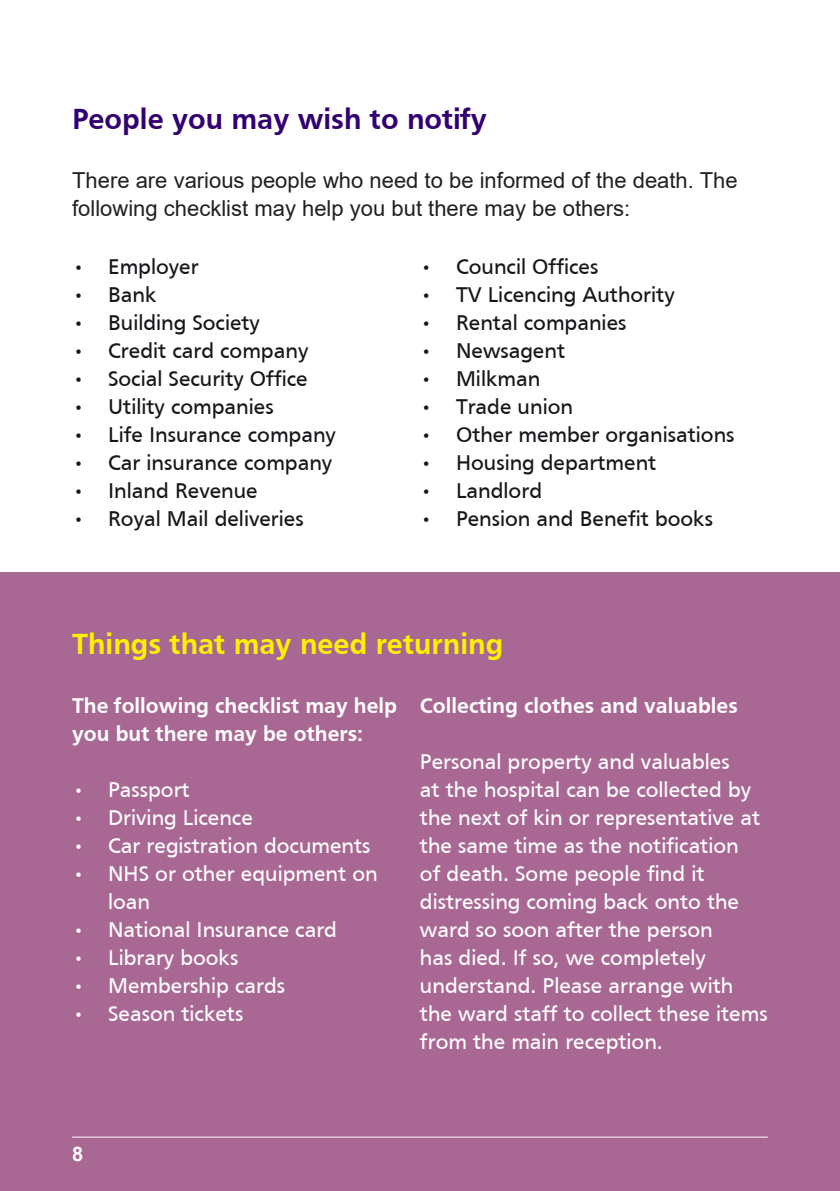
<style>
.page{position:relative;width:840px;height:1191px;background:#fff}
.page>*{position:absolute;margin:0;border:0;box-sizing:border-box;transform-origin:0 0}
.t1{font:700 30px "Frutiger";color:#fff101}
.t2{font:700 30px "Frutiger";color:#330072}
.t3{font:22px/28px "Frutiger";color:#fff}
.t4{font:22px "Frutiger";color:#17151a}
.t5{font:22px/28px "Arial";color:#231f20}
.t6{font:700 22px/28px "Frutiger";color:#fff}
.t7{font:700 20px "Arial";color:#fff}
</style>
<div class="page">
<div style="left:0;top:573px;width:839px;height:618px;background:#a96793"></div>
<hr style="left:72px;top:1136px;width:695px;height:1px;background:#fff">
<p class="t2" style="left:72px;top:101px;width:416px">People you may wish to notify</p>
<p class="t5" style="left:72px;top:166px;width:666px">There are various people who need to be informed of the death. The following checklist may help you but there may be others:</p>
<p class="t4" style="left:72px;top:254px;width:128px">• Employer</p>
<p class="t4" style="left:72px;top:282px;width:86px">• Bank</p>
<p class="t4" style="left:72px;top:310px;width:189px">• Building Society</p>
<p class="t4" style="left:72px;top:338px;width:238px">• Credit card company</p>
<p class="t4" style="left:72px;top:366px;width:237px">• Social Security Office</p>
<p class="t4" style="left:72px;top:394px;width:203px">• Utility companies</p>
<p class="t4" style="left:72px;top:422px;width:265px">• Life Insurance company</p>
<p class="t4" style="left:72px;top:450px;width:261px">• Car insurance company</p>
<p class="t4" style="left:72px;top:478px;width:187px">• Inland Revenue</p>
<p class="t4" style="left:72px;top:506px;width:233px">• Royal Mail deliveries</p>
<p class="t4" style="left:420px;top:254px;width:180px">• Council Offices</p>
<p class="t4" style="left:420px;top:282px;width:256px">• TV Licencing Authority</p>
<p class="t4" style="left:420px;top:310px;width:208px">• Rental companies</p>
<p class="t4" style="left:420px;top:338px;width:146px">• Newsagent</p>
<p class="t4" style="left:420px;top:366px;width:122px">• Milkman</p>
<p class="t4" style="left:420px;top:394px;width:154px">• Trade union</p>
<p class="t4" style="left:420px;top:422px;width:316px">• Other member organisations</p>
<p class="t4" style="left:420px;top:450px;width:238px">• Housing department</p>
<p class="t4" style="left:420px;top:478px;width:123px">• Landlord</p>
<p class="t4" style="left:420px;top:506px;width:294px">• Pension and Benefit books</p>
<p class="t1" style="left:72px;top:626px;width:432px">Things that may need returning</p>
<p class="t6" style="left:72px;top:691px;width:326px">The following checklist may help you but there may be others:</p>
<p class="t3" style="left:72px;top:775px;width:119px">• Passport</p>
<p class="t3" style="left:72px;top:803px;width:182px">• Driving Licence</p>
<p class="t3" style="left:72px;top:831px;width:300px">• Car registration documents</p>
<p class="t3" style="left:108px;top:859px;width:271px;text-indent:-36px">• NHS or other equipment on loan</p>
<p class="t3" style="left:72px;top:915px;width:266px">• National Insurance card</p>
<p class="t3" style="left:72px;top:943px;width:168px">• Library books</p>
<p class="t3" style="left:72px;top:971px;width:214px">• Membership cards</p>
<p class="t3" style="left:72px;top:999px;width:173px">• Season tickets</p>
<p class="t6" style="left:420px;top:691px;width:319px">Collecting clothes and valuables</p>
<p class="t3" style="left:420px;top:747px;width:349px">Personal property and valuables<br>at the hospital can be collected by the next of kin or representative at the same time as the notification<br>of death. Some people find it distressing coming back onto the ward so soon after the person<br>has died. If so, we completely understand. Please arrange with the ward staff to collect these items from the main reception.</p>
<p class="t7" style="left:72px;top:1139px;width:13px">8</p>
</div>
